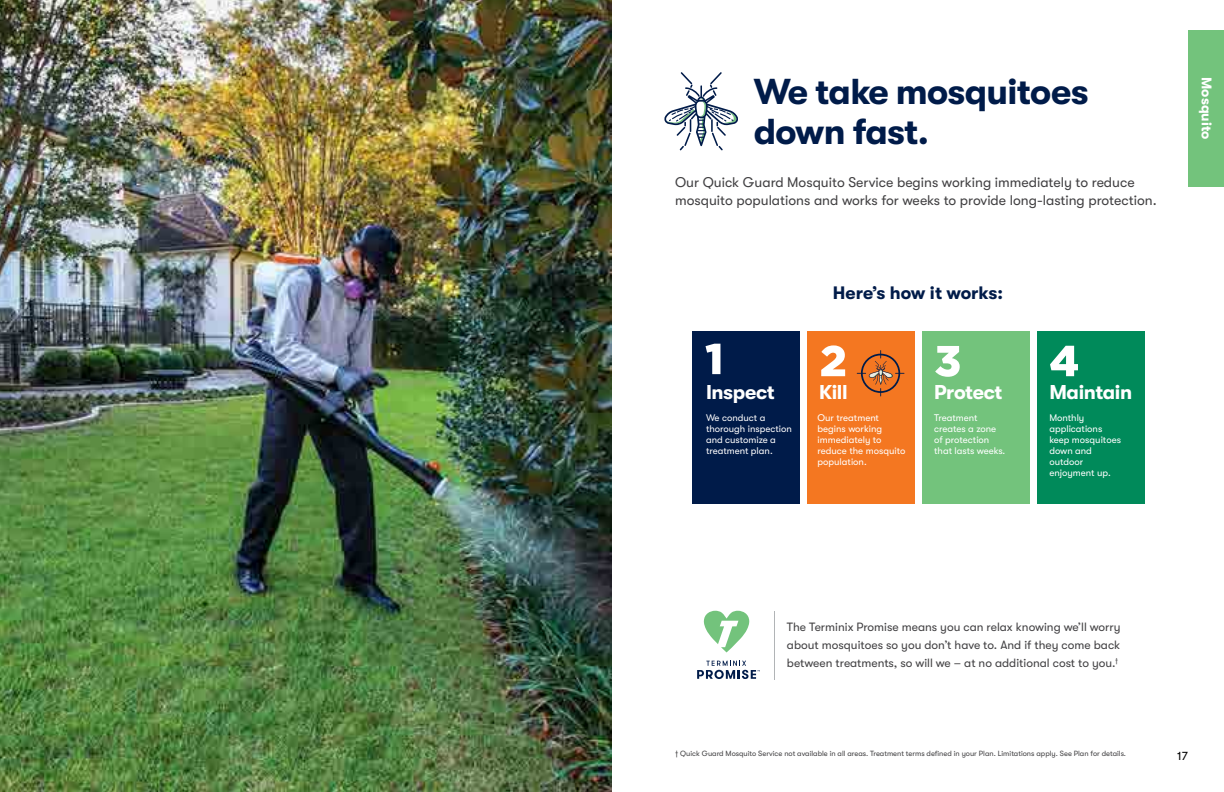
<style>
.page{position:relative;width:1224px;height:792px;background:#fff}
.page>*{position:absolute;margin:0;border:0;box-sizing:border-box;transform-origin:0 0}
.t1{font:700 36px/40px "GT Walsheim";letter-spacing:-.02em;color:#001b49}
.t2{font:700 20px "GT Walsheim";letter-spacing:-.02em;color:#fff}
.t3{font:700 18px "GT Walsheim";color:#001b49}
.t4{font:14px/18px "GT Walsheim";color:#414042}
.t5{font:700 14px "GT Walsheim";color:#fff}
.t6{font:12px/18px "GT Walsheim";color:#414042;text-align:justify}
.t7{font:12px "GT Walsheim";color:#000}
.t8{font:9.6px/11.1px "GT Walsheim";color:#fff}
.t9{font:7.5px "GT Walsheim";color:#414042}
</style>
<div class="page">
<img style="left:0;top:0;width:612px;height:792px">
<div style="left:1189px;top:30px;width:35px;height:156px;background:#73c37c"></div>
<div style="left:692px;top:331px;width:107px;height:172px;background:#001b49"></div>
<svg style="left:706px;top:344px;width:14px;height:30px"></svg>
<div style="left:807px;top:331px;width:108px;height:172px;background:#f47721"></div>
<svg style="left:821px;top:345px;width:24px;height:31px"></svg>
<div style="left:922px;top:331px;width:108px;height:172px;background:#73c37c"></div>
<svg style="left:935px;top:346px;width:25px;height:31px"></svg>
<div style="left:1037px;top:331px;width:108px;height:172px;background:#008a5a"></div>
<svg style="left:1050px;top:346px;width:28px;height:30px"></svg>
<svg style="left:857px;top:350px;width:47px;height:46px"></svg>
<svg style="left:697px;top:661px;width:63px;height:18px"></svg>
<svg style="left:704px;top:611px;width:45px;height:41px"></svg>
<hr style="left:774px;top:611px;width:1px;height:69px;background:#b1b4b6">
<svg style="left:664px;top:72px;width:74px;height:78px"></svg>
<h1 class="t1" style="left:754px;top:72px;width:337px">We take mosquitoes down fast.</h1>
<h3 class="t4" style="left:675px;top:174px;width:483px">Our Quick Guard Mosquito Service begins working immediately to reduce mosquito populations and works for weeks to provide long-lasting protection.</h3>
<h3 class="t3" style="left:833px;top:283px;width:172px">Here’s how it works:</h3>
<h2 class="t2" style="left:706px;top:380px;width:70px">Inspect</h2>
<h2 class="t2" style="left:819px;top:380px;width:30px">Kill</h2>
<h2 class="t2" style="left:934px;top:380px;width:70px">Protect</h2>
<h2 class="t2" style="left:1049px;top:381px;width:84px">Maintain</h2>
<p class="t8" style="left:706px;top:412px;width:87px">We conduct a thorough inspection and customize a treatment plan.</p>
<p class="t8" style="left:818px;top:412px;width:89px">Our treatment begins working immediately to reduce the mosquito population.</p>
<p class="t8" style="left:934px;top:412px;width:73px">Treatment creates a zone of protection that lasts weeks.</p>
<p class="t8" style="left:1049px;top:412px;width:73px">Monthly applications keep mosquitoes down and outdoor enjoyment up.</p>
<h3 class="t5" style="left:1215px;top:77px;width:64px;rotate:90deg">Mosquito</h3>
<p class="t6" style="left:787px;top:618px;width:335px">The Terminix Promise means you can relax knowing we’ll worry about mosquitoes so you don’t have to. And if they come back between treatments, so will we – at no additional cost to you.<sup>†</sup></p>
<p class="t9" style="left:675px;top:749px;width:452px">† Quick Guard Mosquito Service not available in all areas. Treatment terms defined in your Plan. Limitations apply. See Plan for details.</p>
<p class="t7" style="left:1177px;top:750px;width:12px">17</p>
</div>
